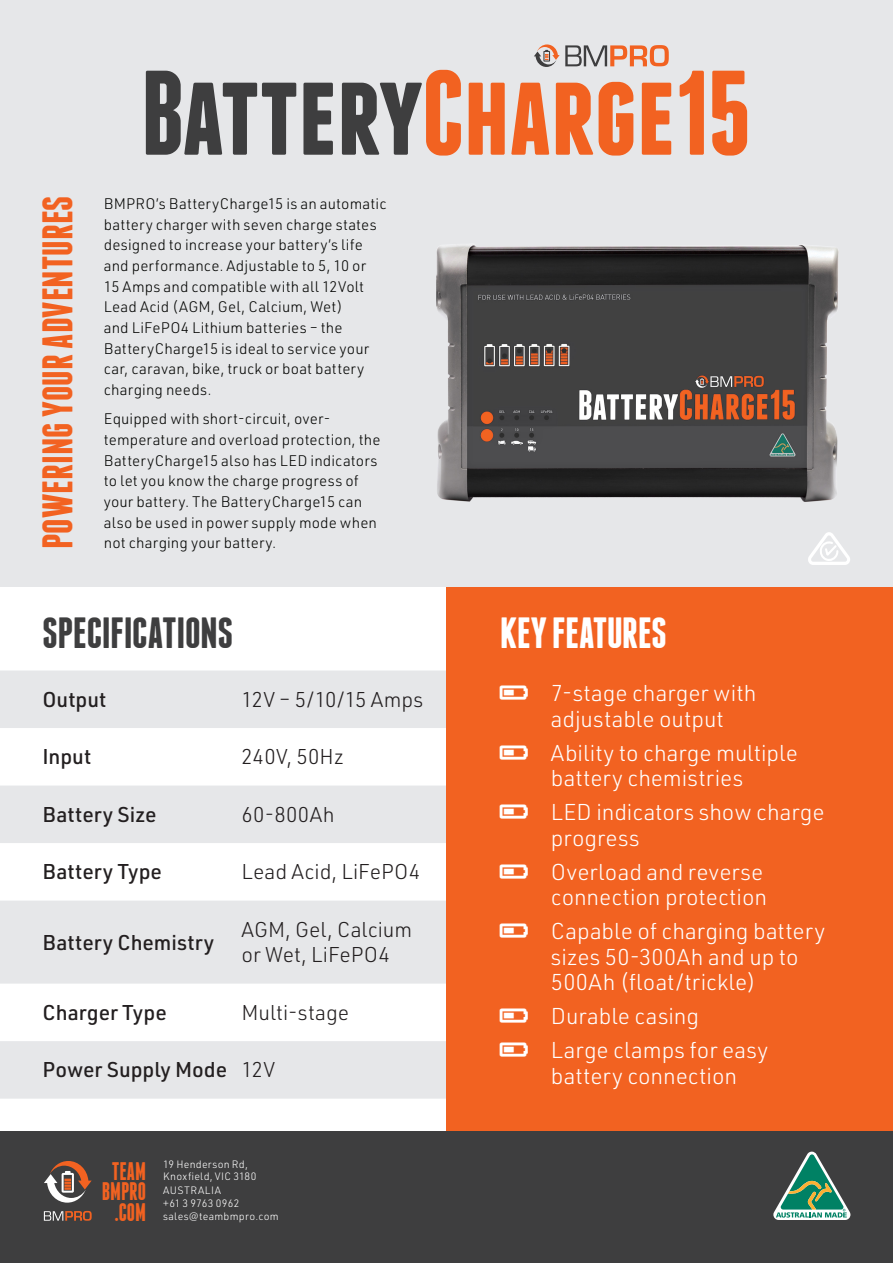
<style>
.page{position:relative;width:893px;height:1263px;background:#fff}
.page>*{position:absolute;margin:0;border:0;box-sizing:border-box;transform-origin:0 0}
.t1{font:700 120px "Franchise";letter-spacing:-.01em;color:#f26221}
.t2{font:700 43.5px "Franchise";letter-spacing:-.01em;color:#3e3e3f}
.t3{font:700 43.5px "Franchise";letter-spacing:-.015em;color:#fff}
.t4{font:700 42.75px "Franchise";color:#f26221}
.t5{font:700 25.35px/20.4px "Franchise";color:#f26221;text-align:center;scale:.9 1}
.t6{font:300 22.5px/25.5px "URWDIN";color:#fff}
.t7{font:300 21px/25.5px "URWDIN";letter-spacing:.005em;color:#231f20}
.t8{font:500 21px "URWDIN";color:#231f20}
.t9{font:300 15px/20.7px "URWDIN";letter-spacing:.01em;color:#040503}
.t10{font:300 10.5px/12px "URWDIN";letter-spacing:.025em;color:#fff}
.t11{font:300 10.5px/13.5px "URWDIN";letter-spacing:.045em;color:#fff}
.s1{color:#3e3e3f}
.s2{font-weight:300}
</style>
<div class="page">
<svg style="left:0;top:670px;width:446px;height:429px;fill:#e6e7e9"></svg>
<div style="left:446px;top:586px;width:447px;height:545px;background:#f26221"></div>
<div style="left:0;top:1131px;width:893px;height:132px;background:#3e3e3f"></div>
<div style="left:0;top:0;width:893px;height:586px;background:#e6e7e9"></div>
<svg style="left:534px;top:44px;width:135px;height:23px"></svg>
<svg style="left:808px;top:532px;width:42px;height:33px"></svg>
<svg style="left:773px;top:1151px;width:77px;height:69px"></svg>
<img style="left:436px;top:245px;width:403px;height:257px">
<svg style="left:44px;top:1211px;width:48px;height:10px"></svg>
<svg style="left:44px;top:1161px;width:48px;height:41px"></svg>
<h3 class="t4" style="left:38px;top:549px;width:355px;rotate:-90deg">POWERING YOUR ADVENTURES</h3>
<h1 class="t1" style="left:140px;top:57px;width:613px"><span class="s1">Battery</span>Charge15</h1>
<p class="t9" style="left:104px;top:193px;width:284px">BMPRO’s BatteryCharge15 is an automatic battery charger with seven charge states designed to increase your battery’s life and performance. Adjustable to 5, 10 or<br>15 Amps and compatible with all 12Volt Lead Acid (AGM, Gel, Calcium, Wet)<br>and LiFePO4 Lithium batteries – the BatteryCharge15 is ideal to service your car, caravan, bike, truck or boat battery charging needs.</p>
<p class="t9" style="left:104px;top:408px;width:278px">Equipped with short-circuit, over&shy;temperature and overload protection, the BatteryCharge15 also has LED indicators to let you know the charge progress of your battery. The BatteryCharge15 can also be used in power supply mode when not charging your battery.</p>
<h2 class="t2" style="left:43px;top:612px;width:192px">SPECIFICATIONS</h2>
<h2 class="t3" style="left:500px;top:612px;width:168px">KEY FEATURES</h2>
<h3 class="t8" style="left:43px;top:685px;width:65px">Output</h3>
<h3 class="t7" style="left:242px;top:686px;width:183px">12V – 5/10/15 Amps</h3>
<h3 class="t8" style="left:43px;top:743px;width:50px">Input</h3>
<h3 class="t7" style="left:242px;top:743px;width:104px">240V, 50Hz</h3>
<h3 class="t8" style="left:43px;top:800px;width:116px">Battery Size</h3>
<h3 class="t7" style="left:242px;top:801px;width:95px">60-800Ah</h3>
<h3 class="t8" style="left:43px;top:858px;width:121px">Battery Type</h3>
<h3 class="t7" style="left:242px;top:858px;width:180px">Lead Acid, LiFePO4</h3>
<h3 class="t8" style="left:43px;top:928px;width:173px">Battery Chemistry</h3>
<h3 class="t7" style="left:242px;top:916px;width:172px">AGM, Gel, Calcium or Wet, LiFePO4</h3>
<h3 class="t8" style="left:43px;top:998px;width:126px">Charger Type</h3>
<h3 class="t7" style="left:242px;top:999px;width:109px">Multi-stage</h3>
<h3 class="t8" style="left:43px;top:1056px;width:234px">Power Supply Mode <span class="s2">12V</span></h3>
<h3 class="t5" style="left:102px;top:1161px;width:51px">TEAM<br>BMPRO .COM</h3>
<p class="t10" style="left:163px;top:1158px;width:95px">19 Henderson Rd,<br>Knoxfield, VIC 3180</p>
<p class="t11" style="left:163px;top:1183px;width:78px">AUSTRALIA +61 3 9763 0962</p>
<p class="t10" style="left:163px;top:1209px;width:117px">sales@teambmpro.com</p>
<h3 class="t6" style="left:551px;top:680px;width:207px">7-stage charger with adjustable output</h3>
<h3 class="t6" style="left:551px;top:739px;width:248px">Ability to charge multiple battery chemistries</h3>
<h3 class="t6" style="left:551px;top:799px;width:275px">LED indicators show charge progress</h3>
<h3 class="t6" style="left:551px;top:858px;width:218px">Overload and reverse connection protection</h3>
<h3 class="t6" style="left:551px;top:918px;width:276px">Capable of charging battery sizes 50-300Ah and up to<br>500Ah (float/trickle)</h3>
<h3 class="t6" style="left:551px;top:999px;width:219px;line-height:34px">Durable casing<br>Large clamps for easy</h3>
<h3 class="t6" style="left:551px;top:1062px;width:188px">battery connection</h3>
</div>
